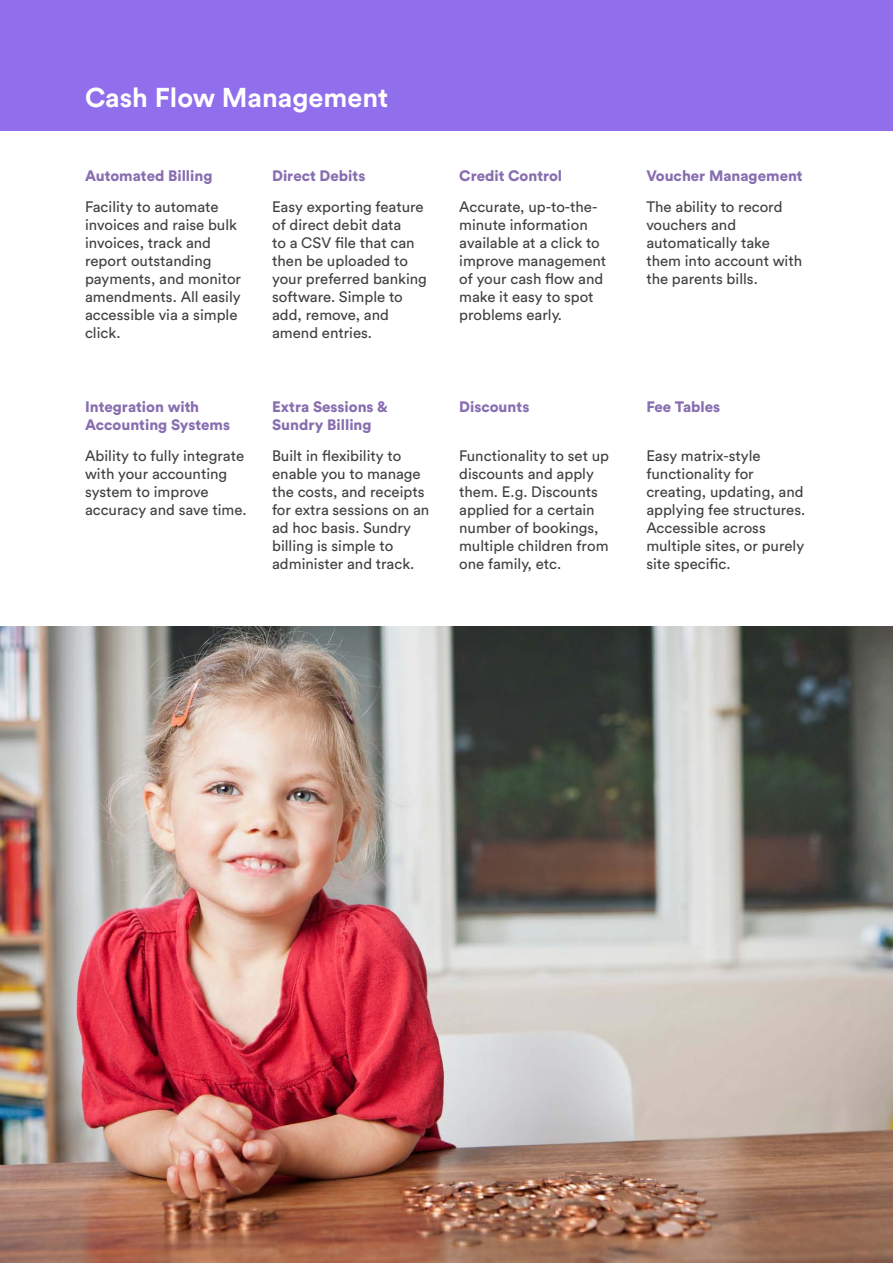
<style>
.page{position:relative;width:893px;height:1263px;background:#fff}
.page>*{position:absolute;margin:0;border:0;box-sizing:border-box;transform-origin:0 0}
.t1{font:700 27px "Circular Std";color:#fff}
.t2{font:15px/18px "Circular Std";color:#414042}
.t3{font:900 15px/18px "Circular Std";color:#886eb1}
</style>
<div class="page">
<div style="left:0;top:0;width:893px;height:131px;background:#916eeb"></div>
<img style="left:0;top:626px;width:893px;height:636px">
<h1 class="t1" style="left:85px;top:80px;width:305px">Cash Flow Management</h1>
<p class="t3" style="left:85px;top:167px;width:129px">Automated Billing</p>
<p class="t2" style="left:85px;top:197px;width:158px">Facility to automate invoices and raise bulk invoices, track and report outstanding payments, and monitor amendments. All easily accessible via a simple click.</p>
<p class="t3" style="left:85px;top:397px;width:147px">Integration with<br>Accounting Systems</p>
<p class="t2" style="left:85px;top:446px;width:163px">Ability to fully integrate with your accounting system to improve accuracy and save time.</p>
<p class="t3" style="left:272px;top:167px;width:95px">Direct Debits</p>
<p class="t2" style="left:272px;top:197px;width:156px">Easy exporting feature of direct debit data<br>to a CSV file that can then be uploaded to your preferred banking software. Simple to add, remove, and amend entries.</p>
<p class="t3" style="left:272px;top:397px;width:117px">Extra Sessions &amp;<br>Sundry Billing</p>
<p class="t2" style="left:272px;top:446px;width:159px">Built in flexibility to enable you to manage the costs, and receipts for extra sessions on an ad hoc basis. Sundry billing is simple to administer and track.</p>
<p class="t3" style="left:459px;top:167px;width:104px">Credit Control</p>
<p class="t2" style="left:459px;top:197px;width:149px">Accurate, up-to-the&shy;minute information available at a click to improve management of your cash flow and make it easy to spot problems early.</p>
<p class="t3" style="left:459px;top:397px;width:72px">Discounts</p>
<p class="t2" style="left:459px;top:446px;width:151px">Functionality to set up discounts and apply them. E.g. Discounts applied for a certain number of bookings, multiple children from one family, etc.</p>
<p class="t3" style="left:646px;top:167px;width:158px">Voucher Management</p>
<p class="t2" style="left:646px;top:197px;width:157px">The ability to record vouchers and automatically take them into account with the parents bills.</p>
<p class="t3" style="left:646px;top:397px;width:75px">Fee Tables</p>
<p class="t2" style="left:646px;top:446px;width:161px">Easy matrix-style functionality for creating, updating, and applying fee structures.<br>Accessible across multiple sites, or purely site specific.</p>
</div>
